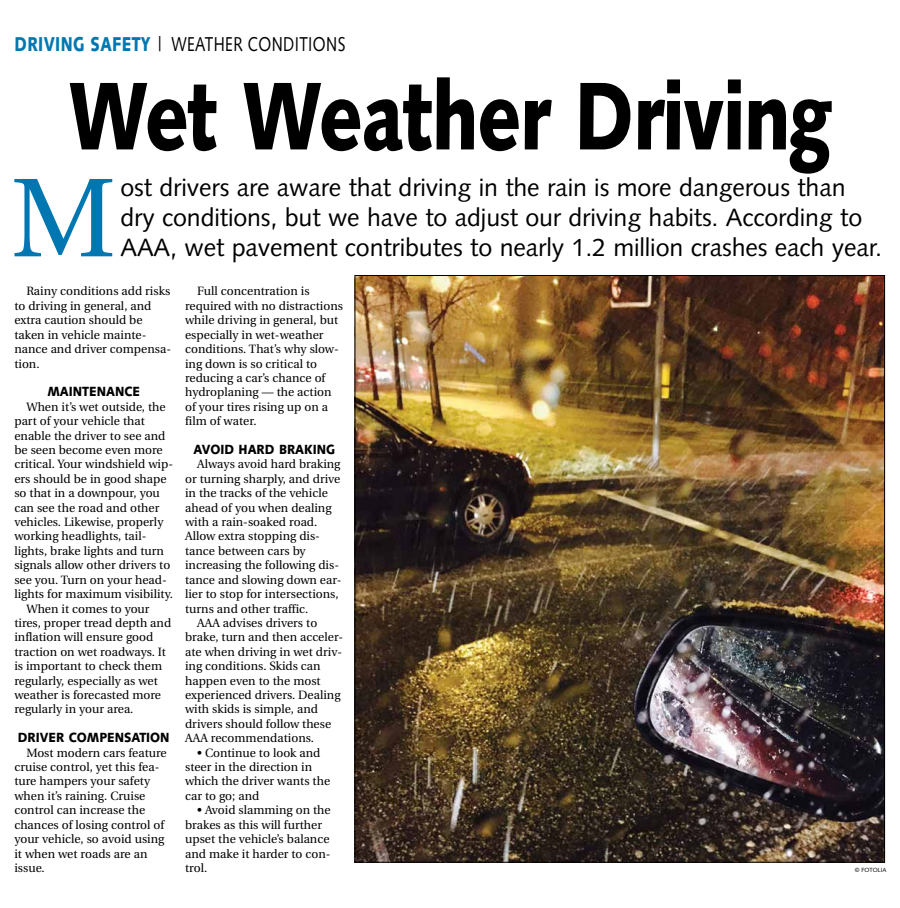
<style>
.page{position:relative;width:900px;height:908px;background:#fff}
.page>*{position:absolute;margin:0;border:0;box-sizing:border-box;transform-origin:0 0}
.t1{font:111.7px "Utopia";color:#0077b1}
.t2{font:900 96px "Syntax";letter-spacing:-.015em;color:#000;scale:.77 1}
.t3{font:25px/30px "Syntax";letter-spacing:-.005em;color:#000}
.t4{font:20px "Syntax";letter-spacing:.025em;color:#000;scale:.77 1}
.t5{font:900 13.3px "Syntax";color:#000;scale:.91 1}
.t6{font:12px/14.4px "Utopia";color:#000}
.t7{font:6px "Syntax";color:#000}
.s1{font-weight:900;color:#0077b1}
</style>
<div class="page">
<img style="left:357px;top:277px;width:526px;height:583px">
<h3 class="t4" style="left:14px;top:32px;width:431px"><span class="s1">DRIVING SAFETY</span> | WEATHER CONDITIONS</h3>
<h2 class="t2" style="left:68px;top:59px;width:993px">Wet Weather Driving</h2>
<h1 class="t1" style="left:11px;top:157px;width:107px">M</h1>
<h3 class="t3" style="left:121px;top:173px;width:763px">ost drivers are aware that driving in the rain is more dangerous than dry conditions, but we have to adjust our driving habits. According to<br>AAA, wet pavement contributes to nearly 1.2 million crashes each year.</h3>
<p class="t6" style="left:14px;top:284px;width:158px;text-indent:12px">Rainy conditions add risks to driving in general, and extra caution should be taken in vehicle mainte&shy;nance and driver compensa&shy;tion.</p>
<p class="t5" style="left:47px;top:384px;width:103px">MAINTENANCE</p>
<p class="t6" style="left:26px;top:399px;width:141px">When it’s wet outside, the</p>
<p class="t6" style="left:14px;top:414px;width:132px">part of your vehicle that</p>
<p class="t6" style="left:14px;top:428px;width:153px">enable the driver to see and</p>
<p class="t6" style="left:14px;top:443px;width:150px">be seen become even more</p>
<p class="t6" style="left:14px;top:457px;width:160px">critical. Your windshield wip-</p>
<p class="t6" style="left:14px;top:471px;width:154px">ers should be in good shape</p>
<p class="t6" style="left:14px;top:486px;width:147px">so that in a downpour, you</p>
<p class="t6" style="left:14px;top:500px;width:146px">can see the road and other</p>
<p class="t6" style="left:14px;top:515px;width:151px">vehicles. Likewise, properly</p>
<p class="t6" style="left:14px;top:529px;width:134px">working headlights, tail-</p>
<p class="t6" style="left:14px;top:543px;width:151px">lights, brake lights and turn</p>
<p class="t6" style="left:14px;top:558px;width:157px">signals allow other drivers to</p>
<p class="t6" style="left:14px;top:572px;width:154px">see you. Turn on your head-</p>
<p class="t6" style="left:14px;top:587px;width:160px">lights for maximum visibility.</p>
<p class="t6" style="left:26px;top:601px;width:125px">When it comes to your</p>
<p class="t6" style="left:14px;top:615px;width:158px">tires, proper tread depth and</p>
<p class="t6" style="left:14px;top:630px;width:140px">inflation will ensure good</p>
<p class="t6" style="left:14px;top:644px;width:153px">traction on wet roadways. It</p>
<p class="t6" style="left:14px;top:659px;width:149px">is important to check them</p>
<p class="t6" style="left:14px;top:673px;width:145px">regularly, especially as wet</p>
<p class="t6" style="left:14px;top:687px;width:148px">weather is forecasted more</p>
<p class="t6" style="left:14px;top:702px;width:121px">regularly in your area.</p>
<p class="t5" style="left:18px;top:729px;width:168px">DRIVER COMPENSATION</p>
<p class="t6" style="left:14px;top:745px;width:154px;text-indent:12px">Most modern cars feature cruise control, yet this fea&shy;ture hampers your safety when it’s raining. Cruise control can increase the chances of losing control of your vehicle, so avoid using it when wet roads are an issue.</p>
<p class="t6" style="left:185px;top:284px;width:159px;text-indent:12px">Full concentration is required with no distractions while driving in general, but especially in wet-weather conditions. That’s why slow&shy;ing down is so critical to reducing a car’s chance of hydroplaning — the action of your tires rising up on a film of water.</p>
<p class="t5" style="left:194px;top:441px;width:157px">AVOID HARD BRAKING</p>
<p class="t6" style="left:197px;top:457px;width:145px">Always avoid hard braking</p>
<p class="t6" style="left:185px;top:471px;width:157px">or turning sharply, and drive</p>
<p class="t6" style="left:185px;top:486px;width:144px">in the tracks of the vehicle</p>
<p class="t6" style="left:185px;top:500px;width:148px">ahead of you when dealing</p>
<p class="t6" style="left:185px;top:515px;width:134px">with a rain-soaked road.</p>
<p class="t6" style="left:185px;top:529px;width:136px">Allow extra stopping dis-</p>
<p class="t6" style="left:185px;top:543px;width:122px">tance between cars by</p>
<p class="t6" style="left:185px;top:558px;width:155px">increasing the following dis-</p>
<p class="t6" style="left:185px;top:572px;width:158px">tance and slowing down ear-</p>
<p class="t6" style="left:185px;top:587px;width:155px">lier to stop for intersections,</p>
<p class="t6" style="left:185px;top:601px;width:125px">turns and other traffic.</p>
<p class="t6" style="left:197px;top:615px;width:122px">AAA advises drivers to</p>
<p class="t6" style="left:185px;top:630px;width:160px">brake, turn and then acceler-</p>
<p class="t6" style="left:185px;top:644px;width:159px">ate when driving in wet driv-</p>
<p class="t6" style="left:185px;top:659px;width:137px">ing conditions. Skids can</p>
<p class="t6" style="left:185px;top:673px;width:137px">happen even to the most</p>
<p class="t6" style="left:185px;top:687px;width:157px">experienced drivers. Dealing</p>
<p class="t6" style="left:185px;top:702px;width:134px">with skids is simple, and</p>
<p class="t6" style="left:185px;top:716px;width:148px">drivers should follow these</p>
<p class="t6" style="left:185px;top:731px;width:130px">AAA recommendations.</p>
<p class="t6" style="left:185px;top:745px;width:147px;text-indent:12px">• Continue to look and steer in the direction in which the driver wants the car to go; and</p>
<p class="t6" style="left:185px;top:803px;width:147px;text-indent:12px">• Avoid slamming on the brakes as this will further upset the vehicle’s balance and make it harder to con&shy;trol.</p>
<p class="t7" style="left:855px;top:865px;width:33px">© FOTOLIA</p>
</div>
